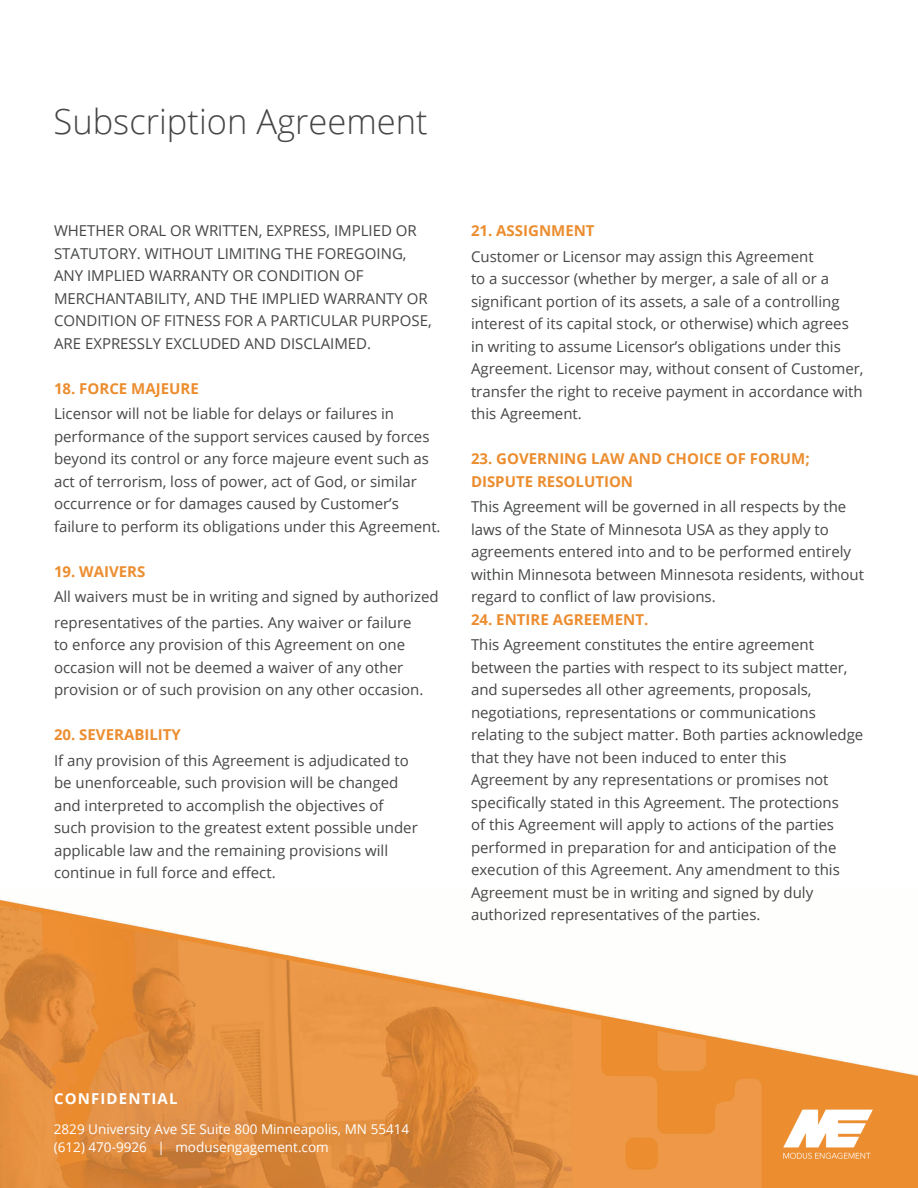
<style>
.page{position:relative;width:918px;height:1188px;background:#fff}
.page>*{position:absolute;margin:0;border:0;box-sizing:border-box;transform-origin:0 0}
.t1{font:300 34.5px "Open Sans";color:#454647}
.t2{font:15px/22.5px "Open Sans";color:#454647}
.t3{font:700 15px/22.5px "Open Sans";color:#ec8d2f}
.t4{font:700 15px "Open Sans";letter-spacing:.075em;color:#fff}
.t5{font:13.5px/18px "Open Sans";color:#fff}
</style>
<div class="page">
<img style="left:0;top:899px;width:918px;height:289px">
<img style="left:780px;top:1107px;width:96px;height:56px">
<p class="t1" style="left:54px;top:98px;width:376px">Subscription Agreement</p>
<p class="t2" style="left:54px;top:219px;width:379px">WHETHER ORAL OR WRITTEN, EXPRESS, IMPLIED OR STATUTORY. WITHOUT LIMITING THE FOREGOING, ANY IMPLIED WARRANTY OR CONDITION OF MERCHANTABILITY, AND THE IMPLIED WARRANTY OR CONDITION OF FITNESS FOR A PARTICULAR PURPOSE, ARE EXPRESSLY EXCLUDED AND DISCLAIMED.</p>
<p class="t3" style="left:54px;top:377px;width:146px">18. FORCE MAJEURE</p>
<p class="t2" style="left:54px;top:402px;width:388px">Licensor will not be liable for delays or failures in performance of the support services caused by forces beyond its control or any force majeure event such as act of terrorism, loss of power, act of God, or similar occurrence or for damages caused by Customer’s failure to perform its obligations under this Agreement.</p>
<p class="t3" style="left:54px;top:560px;width:93px">19. WAIVERS</p>
<p class="t2" style="left:54px;top:584px;width:386px;line-height:25.5px">All waivers must be in writing and signed by authorized representatives of the parties. Any waiver or failure</p>
<p class="t2" style="left:54px;top:633px;width:371px">to enforce any provision of this Agreement on one occasion will not be deemed a waiver of any other provision or of such provision on any other occasion.</p>
<p class="t3" style="left:54px;top:723px;width:128px">20. SEVERABILITY</p>
<p class="t2" style="left:54px;top:749px;width:365px">If any provision of this Agreement is adjudicated to be unenforceable, such provision will be changed and interpreted to accomplish the objectives of such provision to the greatest extent possible under applicable law and the remaining provisions will continue in full force and effect.</p>
<p class="t3" style="left:471px;top:219px;width:125px">21. ASSIGNMENT</p>
<p class="t2" style="left:471px;top:245px;width:394px">Customer or Licensor may assign this Agreement<br>to a successor (whether by merger, a sale of all or a significant portion of its assets, a sale of a controlling interest of its capital stock, or otherwise) which agrees in writing to assume Licensor’s obligations under this Agreement. Licensor may, without consent of Customer, transfer the right to receive payment in accordance with this Agreement.</p>
<p class="t3" style="left:471px;top:447px;width:340px">23. GOVERNING LAW AND CHOICE OF FORUM;<br>DISPUTE RESOLUTION</p>
<p class="t2" style="left:471px;top:495px;width:395px">This Agreement will be governed in all respects by the laws of the State of Minnesota USA as they apply to agreements entered into and to be performed entirely within Minnesota between Minnesota residents, without regard to conflict of law provisions.</p>
<p class="t3" style="left:471px;top:608px;width:179px">24. ENTIRE AGREEMENT.</p>
<p class="t2" style="left:471px;top:633px;width:394px">This Agreement constitutes the entire agreement between the parties with respect to its subject matter, and supersedes all other agreements, proposals, negotiations, representations or communications relating to the subject matter. Both parties acknowledge that they have not been induced to enter this Agreement by any representations or promises not specifically stated in this Agreement. The protections<br>of this Agreement will apply to actions of the parties performed in preparation for and anticipation of the execution of this Agreement. Any amendment to this Agreement must be in writing and signed by duly authorized representatives of the parties.</p>
<p class="t4" style="left:54px;top:1088px;width:125px">CONFIDENTIAL</p>
<p class="t5" style="left:54px;top:1119px;width:357px">2829 University Ave SE Suite 800 Minneapolis, MN 55414 (612) 470-9926 | modusengagement.com</p>
</div>
